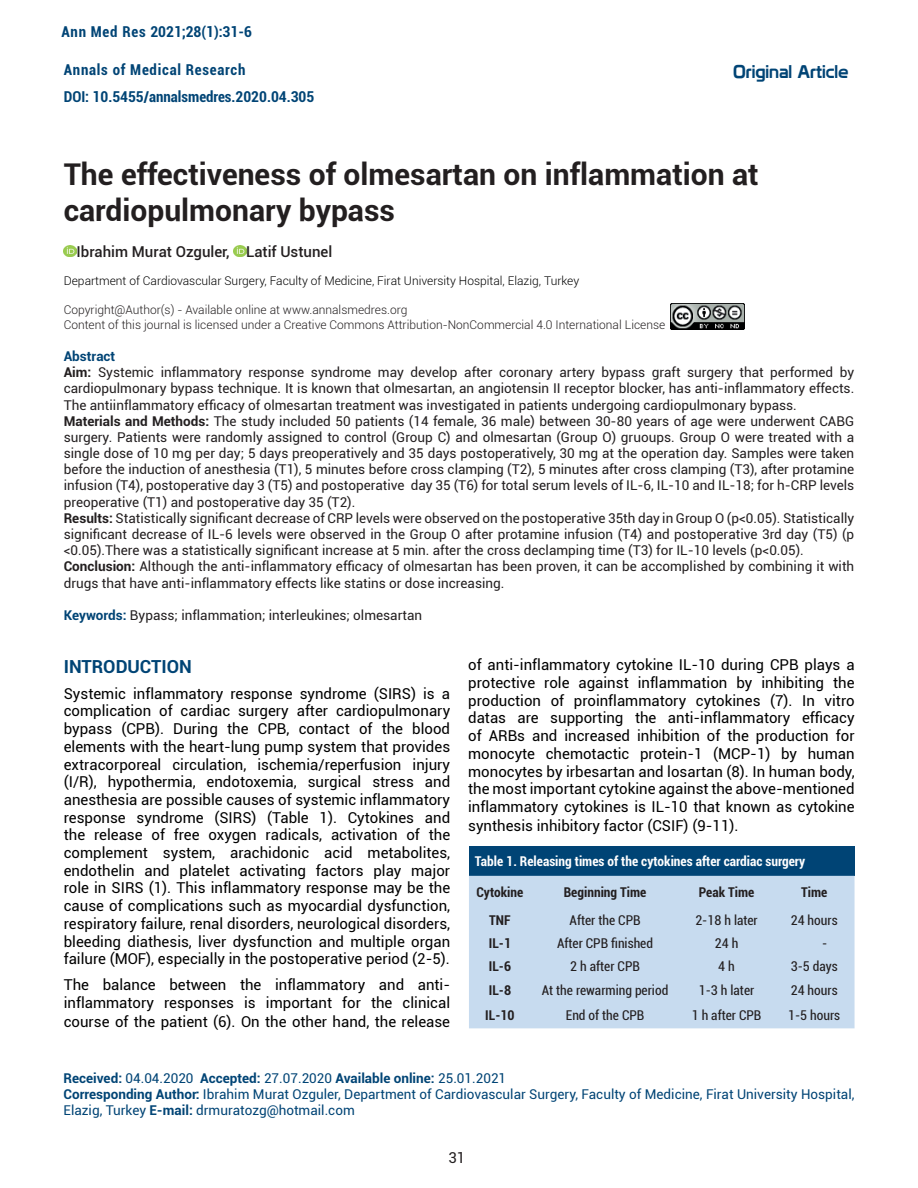
<style>
.page{position:relative;width:918px;height:1188px;background:#fff}
.page>*{position:absolute;margin:0;border:0;box-sizing:border-box;transform-origin:0 0}
.t1{font:700 30px/36px "Roboto";color:#231f20}
.t2{font:18px "Prototype";color:#004475}
.t3{font:700 18px "Roboto";color:#004475}
.t4{font:15px/17.7px "Roboto";color:#000;text-align:justify}
.t5{font:700 condensed 15px/26.5px "Roboto";color:#004475}
.t6{font:500 15px "Roboto";color:#231f20}
.t7{font:700 condensed 15px "Roboto";letter-spacing:.05em;color:#004475}
.t8{font:15px "Roboto";color:#231f20}
.t9{font:13.5px/16.2px "Roboto";color:#231f20}
.t10{font:13.5px/16.2px "Roboto";color:#004475}
.t11{font:condensed 13.5px "Roboto";color:#231f20}
.t12{font:700 condensed 13.5px "Roboto";color:#fff}
.t13{font:700 condensed 13.5px "Roboto";color:#231f20}
.t14{font:300 12px/14.4px "Roboto";color:#231f20}
.t15{font:300 12px "Roboto";color:#000}
.s1{font-weight:700;color:#004475}
.s2{font-weight:700}
</style>
<div class="page">
<div style="left:469px;top:846px;width:386px;height:30px;background:#004475"></div>
<div style="left:469px;top:876px;width:386px;height:152px;background:#c7dbef"></div>
<svg style="left:64px;top:245px;width:13px;height:11px"></svg>
<svg style="left:233px;top:245px;width:13px;height:11px"></svg>
<img style="left:671px;top:303px;width:73px;height:26px">
<p class="t7" style="left:61px;top:21px;width:192px">Ann Med Res 2021;28(1):31-6</p>
<p class="t5" style="left:64px;top:56px;width:252px">Annals of Medical Research<br>DOI: 10.5455/annalsmedres.2020.04.305</p>
<h2 class="t2" style="left:733px;top:61px;width:117px">Original Article</h2>
<h1 class="t1" style="left:64px;top:155px;width:696px">The effectiveness of olmesartan on inflammation at cardiopulmonary bypass</h1>
<p class="t6" style="left:77px;top:241px;width:257px">Ibrahim Murat Ozguler, Latif Ustunel</p>
<p class="t15" style="left:64px;top:273px;width:517px">Department of Cardiovascular Surgery, Faculty of Medicine, Firat University Hospital, Elazig, Turkey</p>
<p class="t14" style="left:64px;top:302px;width:603px">Copyright@Author(s) - Available online at www.annalsmedres.org<br>Content of this journal is licensed under a Creative Commons Attribution-NonCommercial 4.0 International License</p>
<p class="t9" style="left:64px;top:348px;width:792px"><span class="s1">Abstract<br></span><span class="s2">Aim:</span> Systemic inflammatory response syndrome may develop after coronary artery bypass graft surgery that performed by cardiopulmonary bypass technique. It is known that olmesartan, an angiotensin II receptor blocker, has anti-inflammatory effects.<br>The antiinflammatory efficacy of olmesartan treatment was investigated in patients undergoing cardiopulmonary bypass.<br><span class="s2">Materials and Methods:</span> The study included 50 patients (14 female, 36 male) between 30-80 years of age were underwent CABG surgery. Patients were randomly assigned to control (Group C) and olmesartan (Group O) gruoups. Group O were treated with a single dose of 10 mg per day; 5 days preoperatively and 35 days postoperatively, 30 mg at the operation day. Samples were taken before the induction of anesthesia (T1), 5 minutes before cross clamping (T2), 5 minutes after cross clamping (T3), after protamine infusion (T4), postoperative day 3 (T5) and postoperative day 35 (T6) for total serum levels of IL-6, IL-10 and IL-18; for h-CRP levels preoperative (T1) and postoperative day 35 (T2).<br><span class="s2">Results:</span> Statistically significant decrease of CRP levels were observed on the postoperative 35th day in Group O (p&lt;0.05). Statistically significant decrease of IL-6 levels were observed in the Group O after protamine infusion (T4) and postoperative 3rd day (T5) (p &lt;0.05).There was a statistically significant increase at 5 min. after the cross declamping time (T3) for IL-10 levels (p&lt;0.05).<br><span class="s2">Conclusion:</span> Although the anti-inflammatory efficacy of olmesartan has been proven, it can be accomplished by combining it with drugs that have anti-inflammatory effects like statins or dose increasing.</p>
<p class="t9" style="left:64px;top:607px;width:360px"><span class="s1">Keywords:</span> Bypass; inflammation; interleukines; olmesartan</p>
<h2 class="t3" style="left:64px;top:653px;width:130px">INTRODUCTION</h2>
<p class="t4" style="left:64px;top:684px;width:388px">Systemic inflammatory response syndrome (SIRS) is a complication of cardiac surgery after cardiopulmonary bypass (CPB). During the CPB, contact of the blood elements with the heart-lung pump system that provides extracorporeal circulation, ischemia/reperfusion injury (I/R), hypothermia, endotoxemia, surgical stress and anesthesia are possible causes of systemic inflammatory response syndrome (SIRS) (Table 1). Cytokines and the release of free oxygen radicals, activation of the complement system, arachidonic acid metabolites, endothelin and platelet activating factors play major role in SIRS (1). This inflammatory response may be the cause of complications such as myocardial dysfunction, respiratory failure, renal disorders, neurological disorders, bleeding diathesis, liver dysfunction and multiple organ failure (MOF), especially in the postoperative period (2-5).</p>
<p class="t4" style="left:64px;top:976px;width:388px;line-height:18.1px">The balance between the inflammatory and anti&shy;inflammatory responses is important for the clinical course of the patient (6). On the other hand, the release</p>
<p class="t4" style="left:468px;top:655px;width:388px">of anti-inflammatory cytokine IL-10 during CPB plays a protective role against inflammation by inhibiting the production of proinflammatory cytokines (7). In vitro datas are supporting the anti-inflammatory efficacy of ARBs and increased inhibition of the production for monocyte chemotactic protein-1 (MCP-1) by human monocytes by irbesartan and losartan (8). In human body, the most important cytokine against the above-mentioned inflammatory cytokines is IL-10 that known as cytokine synthesis inhibitory factor (CSIF) (9-11).</p>
<p class="t12" style="left:475px;top:851px;width:332px">Table 1. Releasing times of the cytokines after cardiac surgery</p>
<p class="t13" style="left:477px;top:883px;width:48px">Cytokine</p>
<p class="t13" style="left:564px;top:883px;width:84px">Beginning Time</p>
<p class="t13" style="left:699px;top:883px;width:57px">Peak Time</p>
<p class="t13" style="left:801px;top:883px;width:28px">Time</p>
<p class="t13" style="left:489px;top:910px;width:23px">TNF</p>
<p class="t11" style="left:570px;top:910px;width:72px">After the CPB</p>
<p class="t11" style="left:695px;top:910px;width:64px">2-18 h later</p>
<p class="t11" style="left:791px;top:910px;width:48px">24 hours</p>
<p class="t13" style="left:489px;top:934px;width:24px">IL-1</p>
<p class="t11" style="left:557px;top:934px;width:98px">After CPB finished</p>
<p class="t11" style="left:715px;top:934px;width:25px">24 h</p>
<p class="t11" style="left:822px;top:934px;width:7px">-</p>
<p class="t13" style="left:489px;top:957px;width:24px">IL-6</p>
<p class="t11" style="left:570px;top:957px;width:71px">2 h after CPB</p>
<p class="t11" style="left:718px;top:957px;width:18px">4 h</p>
<p class="t11" style="left:791px;top:957px;width:48px">3-5 days</p>
<p class="t13" style="left:489px;top:980px;width:24px">IL-8</p>
<p class="t11" style="left:542px;top:981px;width:128px">At the rewarming period</p>
<p class="t11" style="left:699px;top:981px;width:57px">1-3 h later</p>
<p class="t11" style="left:791px;top:981px;width:48px">24 hours</p>
<p class="t13" style="left:485px;top:1006px;width:31px">IL-10</p>
<p class="t11" style="left:566px;top:1006px;width:80px">End of the CPB</p>
<p class="t11" style="left:692px;top:1006px;width:71px">1 h after CPB</p>
<p class="t11" style="left:788px;top:1006px;width:54px">1-5 hours</p>
<p class="t10" style="left:64px;top:1070px;width:792px"><span class="s2">Received:</span> 04.04.2020 <span class="s2">Accepted:</span> 27.07.2020 <span class="s2">Available online:</span> 25.01.2021<br><span class="s2">Corresponding Author:</span> Ibrahim Murat Ozguler, Department of Cardiovascular Surgery, Faculty of Medicine, Firat University Hospital,<br>Elazig, Turkey <span class="s2">E-mail:</span> drmuratozg@hotmail.com</p>
<p class="t8" style="left:449px;top:1147px;width:18px">31</p>
</div>
